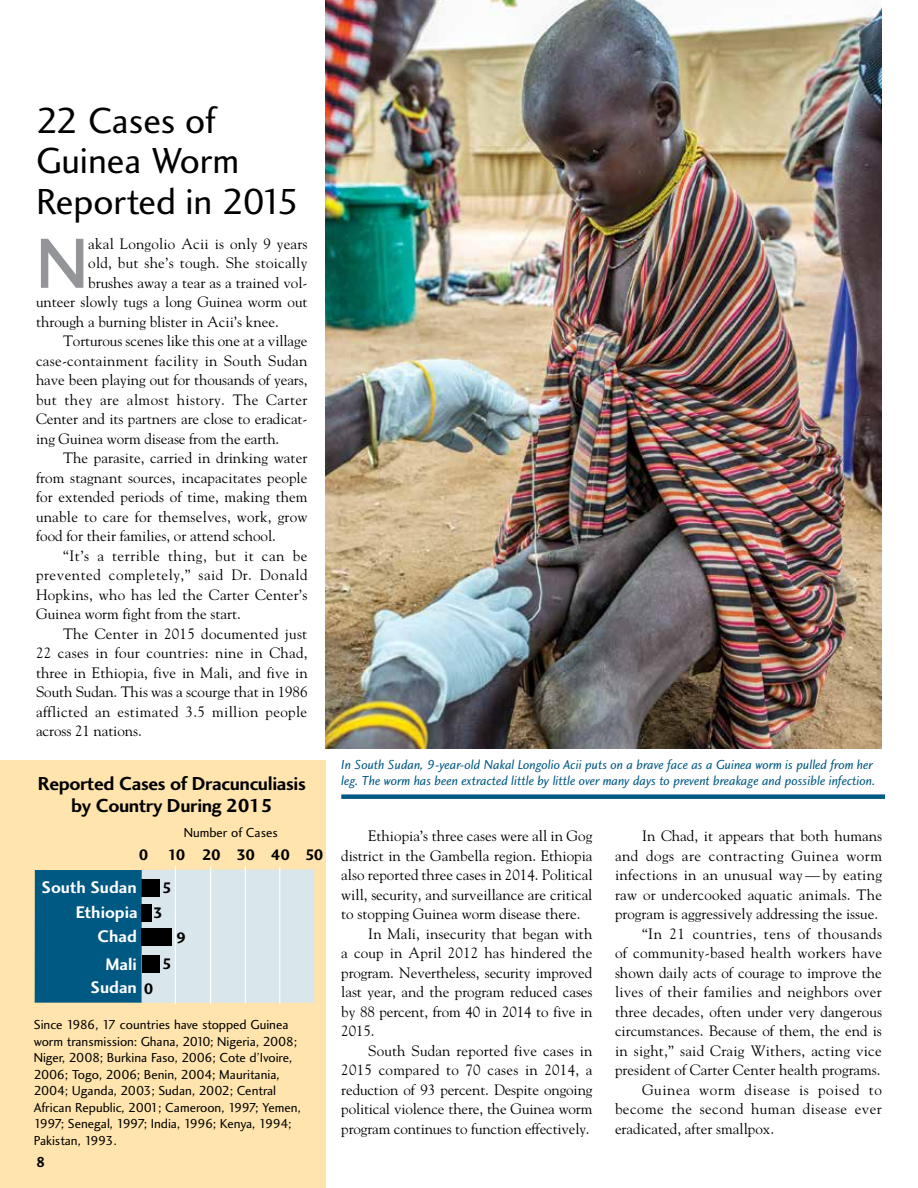
<style>
.page{position:relative;width:918px;height:1188px;background:#fff}
.page>*{position:absolute;margin:0;border:0;box-sizing:border-box;transform-origin:0 0}
.t1{font:73.5px "Charlotte Sans Medium Plain";color:#939598}
.t2{font:37.5px/40.5px "Charlotte Sans Book Plain";color:#000}
.t3{font:19.5px/22.5px "Charlotte Sans Bold Plain";letter-spacing:-.02em;color:#000;text-align:center}
.t4{font:17.4px/24.5px "Charlotte Sans Bold Plain";color:#fff;text-align:right}
.t5{font:15.75px "Charlotte Sans Bold Plain";letter-spacing:-.04em;color:#000}
.t6{font:15px "Goudy";color:#000}
.t7{font:15px "Goudy";letter-spacing:.02em;color:#000}
.t8{font:15px "Goudy";letter-spacing:.03em;color:#000}
.t9{font:15px "Goudy";letter-spacing:.035em;color:#000}
.t10{font:15px "Goudy";letter-spacing:.025em;color:#000}
.t11{font:15px "Goudy";letter-spacing:.045em;color:#000}
.t12{font:15px "Charlotte Sans Bold Plain";color:#000}
.t13{font:13.5px/16.5px "Charlotte Sans Book Plain";color:#000}
.t14{font:13.5px/16.2px "Charlotte Sans Book Italic Plain";color:#005983}
.s1{font-size:15.75px;color:#000}
</style>
<div class="page">
<div style="left:0;top:761px;width:326px;height:427px;background:#ffe4ad"></div>
<div style="left:341px;top:794px;width:544px;height:5px;background:#005983"></div>
<div style="left:142px;top:869px;width:172px;height:134px;background:#d9e6ec"></div>
<hr style="left:210px;top:866px;width:1px;height:138px;background:#fff">
<hr style="left:279px;top:866px;width:1px;height:138px;background:#fff">
<hr style="left:175px;top:866px;width:1px;height:139px;background:#fff">
<hr style="left:245px;top:866px;width:1px;height:137px;background:#fff">
<div style="left:140px;top:879px;width:20px;height:17px;background:#000"></div>
<div style="left:35px;top:870px;width:107px;height:133px;background:#005983"></div>
<div style="left:142px;top:928px;width:30px;height:18px;background:#000"></div>
<div style="left:142px;top:904px;width:10px;height:17px;background:#000"></div>
<div style="left:142px;top:955px;width:18px;height:18px;background:#000"></div>
<img style="left:326px;top:0;width:556px;height:749px">
<h2 class="t2" style="left:36px;top:99px;width:265px">22 Cases of<br>Guinea Worm<br>Reported in 2015</h2>
<h1 class="t1" style="left:36px;top:219px;width:54px">N</h1>
<p class="t6" style="left:88px;top:234px;width:221px">akal Longolio Acii is only 9 years</p>
<p class="t6" style="left:88px;top:254px;width:221px">old, but she’s tough. She stoically</p>
<p class="t6" style="left:88px;top:273px;width:221px">brushes away a tear as a trained vol-</p>
<p class="t6" style="left:36px;top:293px;width:273px">unteer slowly tugs a long Guinea worm out</p>
<p class="t6" style="left:36px;top:312px;width:244px">through a burning blister in Acii’s knee.</p>
<p class="t6" style="left:63px;top:332px;width:246px">Torturous scenes like this one at a village</p>
<p class="t7" style="left:36px;top:351px;width:273px">case-containment facility in South Sudan</p>
<p class="t6" style="left:36px;top:371px;width:273px">have been playing out for thousands of years,</p>
<p class="t8" style="left:36px;top:390px;width:273px">but they are almost history. The Carter</p>
<p class="t6" style="left:36px;top:410px;width:273px">Center and its partners are close to eradicat-</p>
<p class="t6" style="left:36px;top:429px;width:245px">ing Guinea worm disease from the earth.</p>
<p class="t6" style="left:63px;top:449px;width:246px">The parasite, carried in drinking water</p>
<p class="t6" style="left:36px;top:468px;width:273px">from stagnant sources, incapacitates people</p>
<p class="t6" style="left:36px;top:488px;width:273px">for extended periods of time, making them</p>
<p class="t6" style="left:36px;top:507px;width:273px">unable to care for themselves, work, grow</p>
<p class="t6" style="left:36px;top:527px;width:241px">food for their families, or attend school.</p>
<p class="t9" style="left:63px;top:546px;width:246px">“It’s a terrible thing, but it can be</p>
<p class="t9" style="left:36px;top:566px;width:273px">prevented completely,” said Dr. Donald</p>
<p class="t6" style="left:36px;top:585px;width:273px">Hopkins, who has led the Carter Center’s</p>
<p class="t6" style="left:36px;top:605px;width:206px">Guinea worm fight from the start.</p>
<p class="t6" style="left:63px;top:624px;width:246px">The Center in 2015 documented just</p>
<p class="t7" style="left:36px;top:644px;width:273px">22 cases in four countries: nine in Chad,</p>
<p class="t6" style="left:36px;top:663px;width:273px">three in Ethiopia, five in Mali, and five in</p>
<p class="t6" style="left:36px;top:683px;width:273px">South Sudan. This was a scourge that in 1986</p>
<p class="t10" style="left:36px;top:702px;width:273px">afflicted an estimated 3.5 million people</p>
<p class="t6" style="left:36px;top:722px;width:107px">across 21 nations.</p>
<h3 class="t3" style="left:38px;top:772px;width:269px">Reported Cases of Dracunculiasis by Country During 2015</h3>
<p class="t13" style="left:184px;top:824px;width:96px">Number of Cases</p>
<p class="t5" style="left:139px;top:845px;width:186px">0 10 20 30 40 50</p>
<p class="t4" style="left:42px;top:875px;width:97px">South Sudan</p>
<p class="t5" style="left:162px;top:878px;width:11px">5</p>
<p class="t4" style="left:76px;top:899px;width:64px">Ethiopia<br>Chad</p>
<p class="t4" style="left:91px;top:975px;width:64px">Sudan <span class="s1">0</span></p>
<p class="t5" style="left:153px;top:903px;width:11px">3</p>
<p class="t5" style="left:176px;top:929px;width:11px">9</p>
<p class="t4" style="left:106px;top:951px;width:33px">Mali</p>
<p class="t5" style="left:162px;top:955px;width:11px">5</p>
<p class="t13" style="left:34px;top:1016px;width:268px">Since 1986, 17 countries have stopped Guinea worm transmission: Ghana, 2010; Nigeria, 2008; Niger, 2008; Burkina Faso, 2006; Cote d’Ivoire, 2006; Togo, 2006; Benin, 2004; Mauritania, 2004; Uganda, 2003; Sudan, 2002; Central African Republic, 2001; Cameroon, 1997; Yemen, 1997; Senegal, 1997; India, 1996; Kenya, 1994; Pakistan, 1993.</p>
<p class="t12" style="left:36px;top:1153px;width:11px">8</p>
<p class="t14" style="left:341px;top:756px;width:536px">In South Sudan, 9-year-old Nakal Longolio Acii puts on a brave face as a Guinea worm is pulled from her leg. The worm has been extracted little by little over many days to prevent breakage and possible infection.</p>
<p class="t6" style="left:368px;top:827px;width:226px">Ethiopia’s three cases were all in Gog</p>
<p class="t6" style="left:341px;top:846px;width:253px">district in the Gambella region. Ethiopia</p>
<p class="t6" style="left:341px;top:866px;width:253px">also reported three cases in 2014. Political</p>
<p class="t6" style="left:341px;top:885px;width:253px">will, security, and surveillance are critical</p>
<p class="t6" style="left:341px;top:905px;width:241px">to stopping Guinea worm disease there.</p>
<p class="t6" style="left:368px;top:924px;width:226px">In Mali, insecurity that began with</p>
<p class="t6" style="left:341px;top:944px;width:253px">a coup in April 2012 has hindered the</p>
<p class="t6" style="left:341px;top:963px;width:252px">program. Nevertheless, security improved</p>
<p class="t6" style="left:341px;top:983px;width:253px">last year, and the program reduced cases</p>
<p class="t6" style="left:341px;top:1002px;width:253px">by 88 percent, from 40 in 2014 to five in</p>
<p class="t6" style="left:341px;top:1022px;width:35px">2015.</p>
<p class="t6" style="left:368px;top:1041px;width:226px">South Sudan reported five cases in</p>
<p class="t6" style="left:341px;top:1061px;width:253px">2015 compared to 70 cases in 2014, a</p>
<p class="t6" style="left:341px;top:1080px;width:253px">reduction of 93 percent. Despite ongoing</p>
<p class="t6" style="left:341px;top:1100px;width:253px">political violence there, the Guinea worm</p>
<p class="t6" style="left:341px;top:1119px;width:250px">program continues to function effectively.</p>
<p class="t6" style="left:642px;top:827px;width:242px">In Chad, it appears that both humans</p>
<p class="t8" style="left:615px;top:846px;width:269px">and dogs are contracting Guinea worm</p>
<p class="t7" style="left:615px;top:866px;width:269px">infections in an unusual way—by eating</p>
<p class="t6" style="left:615px;top:885px;width:268px">raw or undercooked aquatic animals. The</p>
<p class="t6" style="left:615px;top:905px;width:265px">program is aggressively addressing the issue.</p>
<p class="t8" style="left:642px;top:924px;width:242px">“In 21 countries, tens of thousands</p>
<p class="t7" style="left:615px;top:944px;width:269px">of community-based health workers have</p>
<p class="t6" style="left:615px;top:963px;width:268px">shown daily acts of courage to improve the</p>
<p class="t6" style="left:615px;top:983px;width:268px">lives of their families and neighbors over</p>
<p class="t6" style="left:615px;top:1002px;width:269px">three decades, often under very dangerous</p>
<p class="t6" style="left:615px;top:1022px;width:268px">circumstances. Because of them, the end is</p>
<p class="t6" style="left:615px;top:1041px;width:268px">in sight,” said Craig Withers, acting vice</p>
<p class="t6" style="left:615px;top:1061px;width:267px">president of Carter Center health programs.</p>
<p class="t11" style="left:642px;top:1080px;width:241px">Guinea worm disease is poised to</p>
<p class="t8" style="left:615px;top:1100px;width:268px">become the second human disease ever</p>
<p class="t6" style="left:615px;top:1119px;width:161px">eradicated, after smallpox.</p>
</div>
